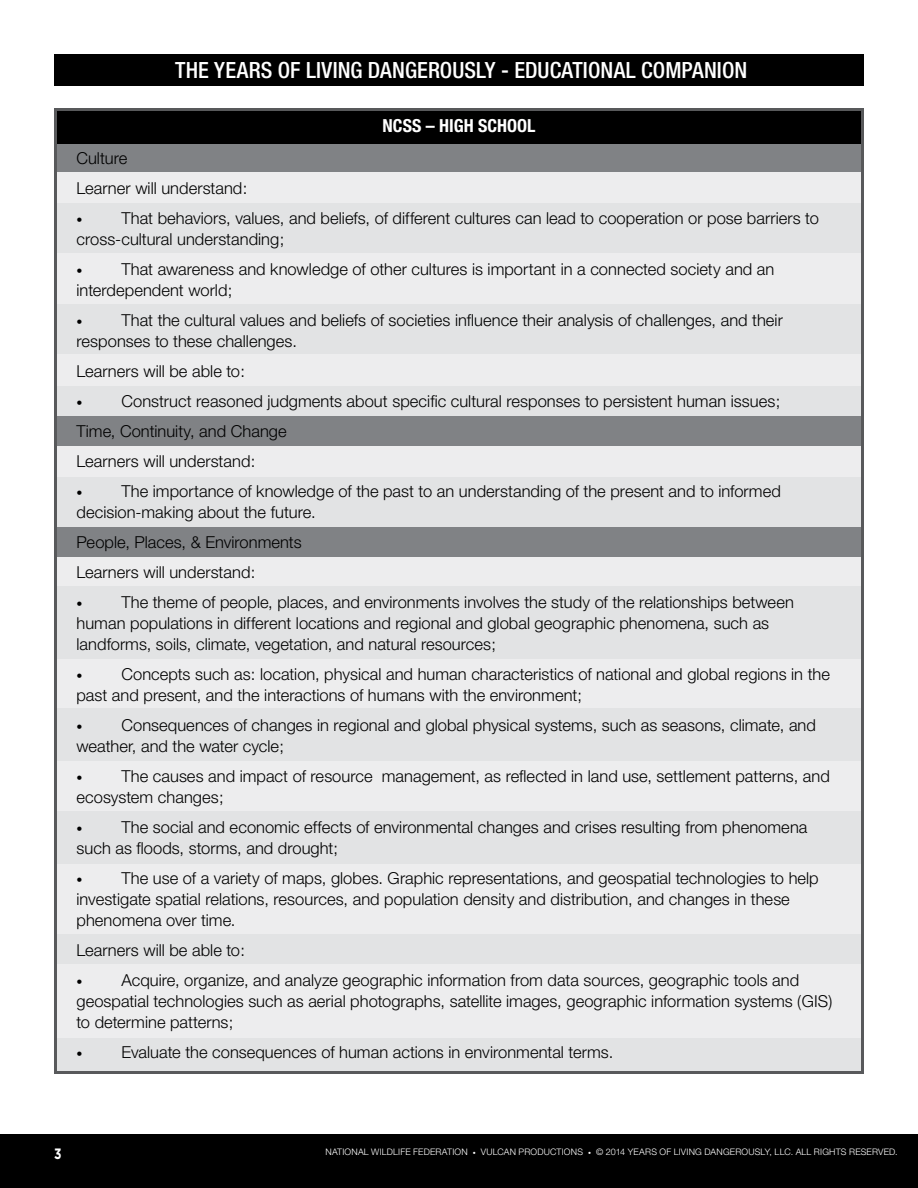
<style>
.page{position:relative;width:918px;height:1188px;background:#fff}
.page>*{position:absolute;margin:0;border:0;box-sizing:border-box;transform-origin:0 0}
.t1{font:500 condensed 22.35px "Helvetica Neue";color:#fff}
.t2{font:700 condensed 18px "Helvetica Neue";color:#fff}
.t3{font:300 16.5px/21px "Helvetica Neue";color:#000}
.t4{font:700 15px "Gotham";color:#fff;scale:.8 1}
.t5{font:300 9px "Helvetica Neue";letter-spacing:.02em;color:#fff}
.s1{font-size:12px}
.s2{font-size:6px}
</style>
<div class="page">
<div style="left:54px;top:110px;width:810px;height:963px;background:#ededee"></div>
<div style="left:54px;top:142px;width:810px;height:30px;background:#808285"></div>
<div style="left:54px;top:109px;width:810px;height:34px;background:#000"></div>
<div style="left:54px;top:54px;width:810px;height:32px;background:#000"></div>
<div style="left:54px;top:204px;width:810px;height:49px;background:#e2e3e4"></div>
<div style="left:54px;top:304px;width:810px;height:50px;background:#e2e3e4"></div>
<div style="left:54px;top:477px;width:810px;height:49px;background:#e2e3e4"></div>
<div style="left:54px;top:586px;width:810px;height:73px;background:#e2e3e4"></div>
<div style="left:54px;top:709px;width:810px;height:52px;background:#e2e3e4"></div>
<div style="left:54px;top:812px;width:810px;height:52px;background:#e2e3e4"></div>
<div style="left:54px;top:416px;width:810px;height:30px;background:#808285"></div>
<div style="left:54px;top:527px;width:810px;height:30px;background:#808285"></div>
<div style="left:54px;top:934px;width:810px;height:30px;background:#e2e3e4"></div>
<div style="left:54px;top:1038px;width:810px;height:33px;background:#e2e3e4"></div>
<div style="left:54px;top:386px;width:810px;height:30px;background:#e2e3e4"></div>
<div style="left:0;top:1134px;width:918px;height:54px;background:#000"></div>
<h1 class="t1" style="left:175px;top:56px;width:574px">THE YEARS OF LIVING DANGEROUSLY - EDUCATIONAL COMPANION</h1>
<p class="t2" style="left:383px;top:115px;width:154px">NCSS – HIGH SCHOOL</p>
<p class="t3" style="left:76px;top:143px;width:172px;line-height:30px">Culture<br>Learner will understand:</p>
<p class="t3" style="left:76px;top:208px;width:744px"><span class="s1">•</span> That behaviors, values, and beliefs, of different cultures can lead to cooperation or pose barriers to cross-cultural understanding;</p>
<p class="t3" style="left:76px;top:259px;width:699px"><span class="s1">•</span> That awareness and knowledge of other cultures is important in a connected society and an interdependent world;</p>
<p class="t3" style="left:76px;top:310px;width:708px"><span class="s1">•</span> That the cultural values and beliefs of societies influence their analysis of challenges, and their responses to these challenges.</p>
<p class="t3" style="left:77px;top:361px;width:170px">Learners will be able to:</p>
<p class="t3" style="left:76px;top:386px;width:705px;line-height:30px"><span class="s1">•</span> Construct reasoned judgments about specific cultural responses to persistent human issues;<br>Time, Continuity, and Change<br>Learners will understand:</p>
<p class="t3" style="left:76px;top:481px;width:706px"><span class="s1">•</span> The importance of knowledge of the past to an understanding of the present and to informed decision-making about the future.</p>
<p class="t3" style="left:77px;top:527px;width:227px;line-height:30px">People, Places, &amp; Environments<br>Learners will understand:</p>
<p class="t3" style="left:76px;top:592px;width:719px"><span class="s1">•</span> The theme of people, places, and environments involves the study of the relationships between human populations in different locations and regional and global geographic phenomena, such as landforms, soils, climate, vegetation, and natural resources;</p>
<p class="t3" style="left:76px;top:664px;width:755px"><span class="s1">•</span> Concepts such as: location, physical and human characteristics of national and global regions in the past and present, and the interactions of humans with the environment;</p>
<p class="t3" style="left:76px;top:715px;width:741px"><span class="s1">•</span> Consequences of changes in regional and global physical systems, such as seasons, climate, and weather, and the water cycle;</p>
<p class="t3" style="left:76px;top:766px;width:755px"><span class="s1">•</span> The causes and impact of resource management, as reflected in land use, settlement patterns, and ecosystem changes;</p>
<p class="t3" style="left:76px;top:817px;width:732px"><span class="s1">•</span> The social and economic effects of environmental changes and crises resulting from phenomena such as floods, storms, and drought;</p>
<p class="t3" style="left:76px;top:868px;width:744px"><span class="s1">•</span> The use of a variety of maps, globes. Graphic representations, and geospatial technologies to help investigate spatial relations, resources, and population density and distribution, and changes in these phenomena over time.</p>
<p class="t3" style="left:77px;top:940px;width:170px">Learners will be able to:</p>
<p class="t3" style="left:76px;top:970px;width:758px"><span class="s1">•</span> Acquire, organize, and analyze geographic information from data sources, geographic tools and geospatial technologies such as aerial photographs, satellite images, geographic information systems (GIS) to determine patterns;</p>
<p class="t3" style="left:76px;top:1042px;width:538px"><span class="s1">•</span> Evaluate the consequences of human actions in environmental terms.</p>
<p class="t4" style="left:54px;top:1145px;width:11px">3</p>
<p class="t5" style="left:325px;top:1146px;width:574px">NATIONAL WILDLIFE FEDERATION <span class="s2">•</span> VULCAN PRODUCTIONS <span class="s2">•</span> © 2014 YEARS OF LIVING DANGEROUSLY, LLC. ALL RIGHTS RESERVED.</p>
</div>
